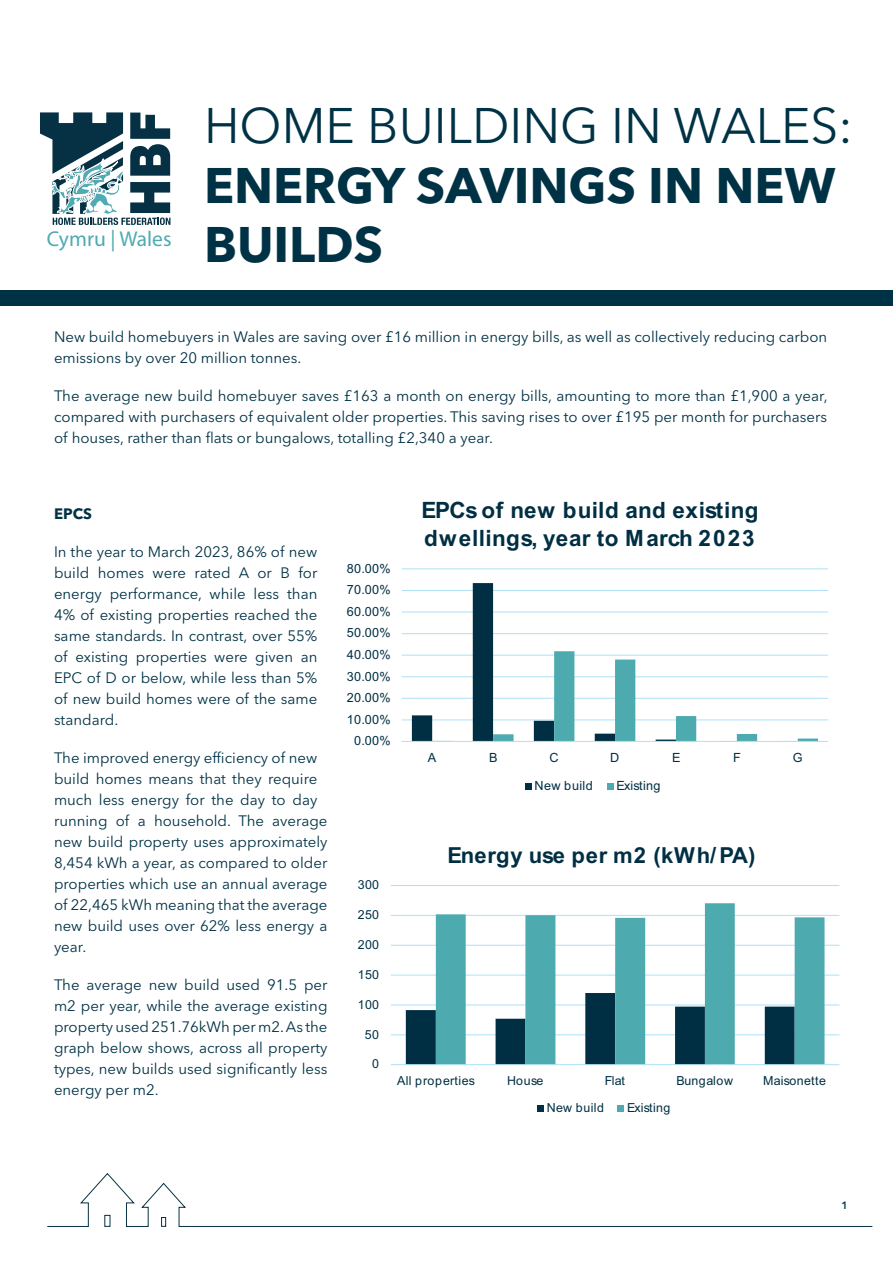
<style>
.page{position:relative;width:893px;height:1263px;background:#fff}
.page>*{position:absolute;margin:0;border:0;box-sizing:border-box;transform-origin:0 0}
.BODY_TEXT{font:700 49.5px/59.4px "Avenir Next LT Pro";color:#003245}
.t1{font:700 22.5px/27.5px "Arial";letter-spacing:.015em;color:#002f43}
.t2{font:700 22.05px "Arial";letter-spacing:.035em;color:#002f43}
.t3{font:21.45px "Myriad Pro";color:#50aab1}
.BODY_TEXT-2{font:15px/21px "Avenir Next LT Pro";color:#003245;text-align:justify}
.BODY_TEXT-3{font:700 15px "Avenir Next LT Pro";color:#003245}
.t4{font:12.75px "Arial";letter-spacing:.03em;color:#002f43}
.t5{font:12.45px "Arial";letter-spacing:.03em;color:#002f43}
.t6{font:600 10.5px "Avenir Next LT Pro";color:#003245}
.s1{font-weight:400}
</style>
<div class="page">
<svg style="left:47px;top:1173px;width:825px;height:54px"></svg>
<div style="left:0;top:290px;width:893px;height:16px;background:#003245"></div>
<svg style="left:40px;top:112px;width:130px;height:113px"></svg>
<hr style="left:402px;top:568px;width:426px;height:1px;background:#aee1f6">
<hr style="left:402px;top:590px;width:426px;height:1px;background:#aee1f6">
<hr style="left:402px;top:612px;width:426px;height:1px;background:#aee1f6">
<hr style="left:402px;top:633px;width:426px;height:1px;background:#aee1f6">
<hr style="left:402px;top:655px;width:426px;height:1px;background:#aee1f6">
<hr style="left:402px;top:676px;width:426px;height:1px;background:#aee1f6">
<hr style="left:402px;top:698px;width:426px;height:1px;background:#aee1f6">
<hr style="left:402px;top:719px;width:426px;height:1px;background:#aee1f6">
<svg style="left:412px;top:583px;width:386px;height:158px"></svg>
<svg style="left:432px;top:651px;width:386px;height:90px"></svg>
<hr style="left:402px;top:741px;width:426px;height:1px;background:#aee1f6">
<div style="left:525px;top:782px;width:6px;height:7px;background:#002f43"></div>
<div style="left:607px;top:782px;width:7px;height:7px;background:#4dabaf"></div>
<hr style="left:391px;top:885px;width:448px;height:1px;background:#aee1f6">
<hr style="left:391px;top:915px;width:448px;height:1px;background:#aee1f6">
<hr style="left:391px;top:945px;width:448px;height:1px;background:#aee1f6">
<hr style="left:391px;top:975px;width:448px;height:1px;background:#aee1f6">
<hr style="left:391px;top:1004px;width:448px;height:1px;background:#aee1f6">
<hr style="left:391px;top:1034px;width:448px;height:1px;background:#aee1f6">
<svg style="left:406px;top:993px;width:30px;height:71px"></svg>
<svg style="left:436px;top:903px;width:388px;height:161px"></svg>
<hr style="left:391px;top:1064px;width:448px;height:1px;background:#aee1f6">
<div style="left:537px;top:1105px;width:7px;height:7px;background:#002f43"></div>
<div style="left:618px;top:1105px;width:6px;height:7px;background:#4dabaf"></div>
<p class="t3" style="left:47px;top:226px;width:126px">Cymru | Wales</p>
<p class="BODY_TEXT" style="left:204px;top:96px;width:650px"><span class="s1">HOME BUILDING IN WALES:<br></span>ENERGY SAVINGS IN NEW<br>BUILDS</p>
<p class="BODY_TEXT-2" style="left:54px;top:326px;width:775px">New build homebuyers in Wales are saving over £16 million in energy bills, as well as collectively reducing carbon emissions by over 20 million tonnes.</p>
<p class="BODY_TEXT-2" style="left:54px;top:385px;width:775px">The average new build homebuyer saves £163 a month on energy bills, amounting to more than £1,900 a year, compared with purchasers of equivalent older properties. This saving rises to over £195 per month for purchasers of houses, rather than flats or bungalows, totalling £2,340 a year.</p>
<p class="BODY_TEXT-3" style="left:54px;top:504px;width:40px">EPCS</p>
<p class="BODY_TEXT-2" style="left:54px;top:541px;width:265px">In the year to March 2023, 86% of new build homes were rated A or B for energy performance, while less than 4% of existing properties reached the same standards. In contrast, over 55% of existing properties were given an EPC of D or below, while less than 5% of new build homes were of the same standard.</p>
<p class="BODY_TEXT-2" style="left:54px;top:747px;width:275px;text-align:left">The improved energy efficiency of new build homes means that they require much less energy for the day to day running of a household. The average new build property uses approximately 8,454 kWh a year, as compared to older properties which use an annual average of 22,465 kWh meaning that the average new build uses over 62% less energy a year.</p>
<p class="BODY_TEXT-2" style="left:54px;top:974px;width:275px">The average new build used 91.5 per m2 per year, while the average existing property used 251.76kWh per m2. As the graph below shows, across all property types, new builds used significantly less energy per m2.</p>
<p class="t4" style="left:347px;top:559px;width:46px">80.00%</p>
<p class="t4" style="left:347px;top:581px;width:46px">70.00%</p>
<p class="t4" style="left:347px;top:603px;width:46px">60.00%</p>
<p class="t4" style="left:347px;top:624px;width:46px">50.00%</p>
<p class="t4" style="left:347px;top:646px;width:46px">40.00%</p>
<p class="t4" style="left:347px;top:667px;width:46px">30.00%</p>
<p class="t4" style="left:347px;top:689px;width:46px">20.00%</p>
<p class="t4" style="left:347px;top:710px;width:46px">10.00%</p>
<p class="t4" style="left:354px;top:732px;width:38px">0.00%</p>
<p class="t5" style="left:358px;top:876px;width:23px">300</p>
<p class="t5" style="left:358px;top:906px;width:23px">250</p>
<p class="t5" style="left:358px;top:936px;width:23px">200</p>
<p class="t5" style="left:358px;top:966px;width:23px">150</p>
<p class="t5" style="left:358px;top:996px;width:23px">100</p>
<p class="t5" style="left:365px;top:1026px;width:16px">50</p>
<p class="t5" style="left:372px;top:1055px;width:8px">0</p>
<p class="t1" style="left:421px;top:497px;width:338px">EPCs of new build and existing dwellings, year to March 2023</p>
<p class="t4" style="left:428px;top:748px;width:10px">A</p>
<p class="t4" style="left:489px;top:748px;width:10px">B</p>
<p class="t4" style="left:549px;top:748px;width:11px">C</p>
<p class="t4" style="left:610px;top:748px;width:11px">D</p>
<p class="t4" style="left:672px;top:748px;width:10px">E</p>
<p class="t4" style="left:733px;top:748px;width:9px">F</p>
<p class="t4" style="left:793px;top:748px;width:11px">G</p>
<p class="t4" style="left:534px;top:776px;width:60px">New build</p>
<p class="t4" style="left:617px;top:776px;width:46px">Existing</p>
<p class="t2" style="left:447px;top:839px;width:310px">Energy use per m2 (kWh/PA)</p>
<p class="t5" style="left:397px;top:1072px;width:79px">All properties</p>
<p class="t5" style="left:507px;top:1072px;width:38px">House</p>
<p class="t5" style="left:605px;top:1072px;width:22px">Flat</p>
<p class="t5" style="left:676px;top:1072px;width:58px">Bungalow</p>
<p class="t5" style="left:763px;top:1072px;width:64px">Maisonette</p>
<p class="t5" style="left:547px;top:1099px;width:59px">New build</p>
<p class="t5" style="left:627px;top:1099px;width:45px">Existing</p>
<p class="t6" style="left:841px;top:1198px;width:8px">1</p>
</div>
